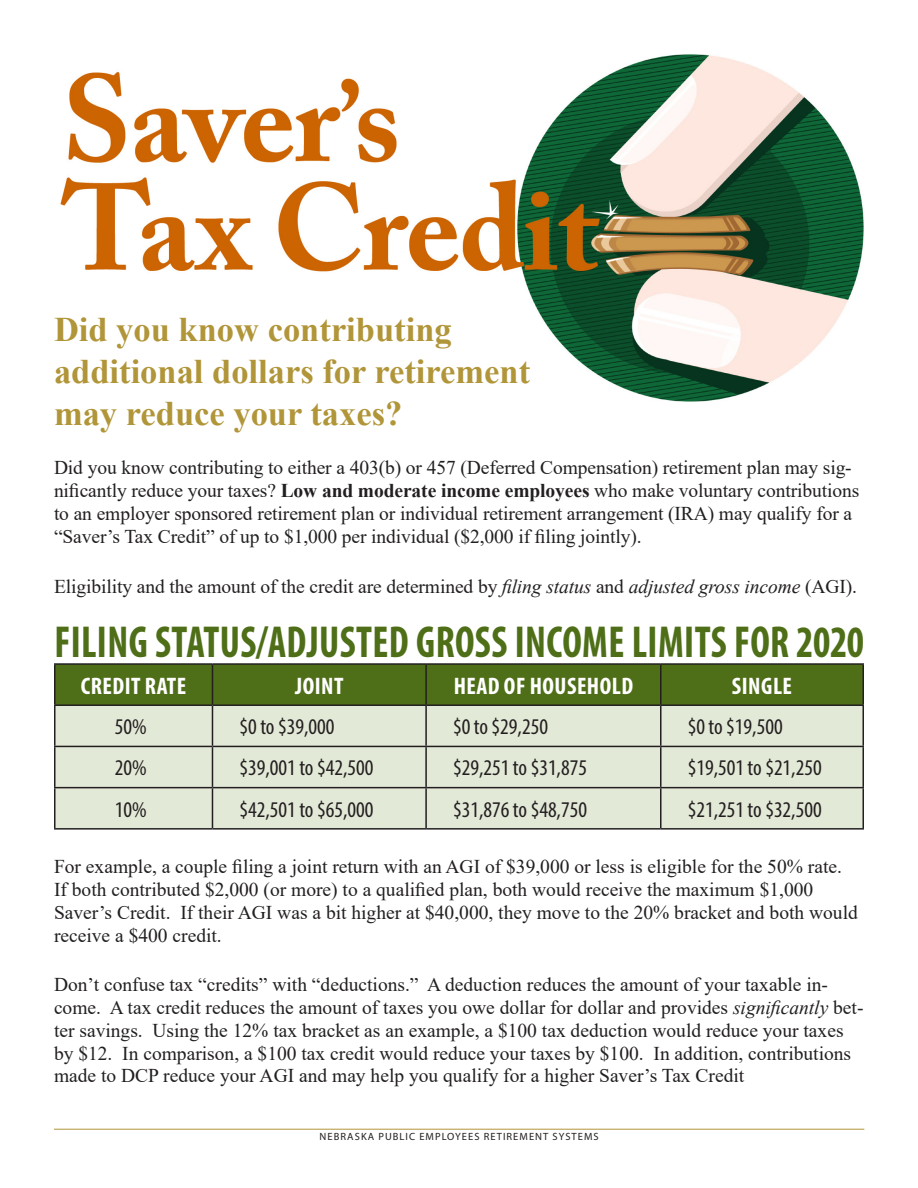
<style>
.page{position:relative;width:918px;height:1188px;background:#fff}
.page>*{position:absolute;margin:0;border:0;box-sizing:border-box;transform-origin:0 0}
.HB_BODY{font:700 condensed 45px "Myriad Pro";letter-spacing:.01em;color:#4e6e17;scale:.9 1}
.Newsletter_Body-Stan{font:700 34.5px/41.7px "Times New Roman";color:#b19539}
.t1{font:700 condensed 24px "Myriad Pro";letter-spacing:.02em;color:#fff}
.t2{font:condensed 22.5px "Myriad Pro";color:#231f20}
.Newsletter_Body-Stan-2{font:19.5px/22.8px "Times New Roman";color:#231f20}
.t3{font:10.5px "Myriad Pro";letter-spacing:.1em;color:#231f20}
.s1{font-weight:700}
.s2{font-style:italic}
</style>
<div class="page">
<img style="left:60px;top:54px;width:804px;height:347px">
<div style="left:56px;top:665px;width:806px;height:39px;background:#4e6e17"></div>
<div style="left:56px;top:706px;width:806px;height:122px;background:#e3e9d7"></div>
<hr style="left:54px;top:663px;width:158px;height:2px;background:#231f20">
<hr style="left:54px;top:665px;width:2px;height:39px;background:#231f20">
<hr style="left:212px;top:663px;width:214px;height:2px;background:#231f20">
<hr style="left:212px;top:665px;width:1px;height:39px;background:#231f20">
<hr style="left:426px;top:663px;width:235px;height:2px;background:#231f20">
<hr style="left:425px;top:665px;width:2px;height:39px;background:#231f20">
<hr style="left:661px;top:663px;width:203px;height:2px;background:#231f20">
<hr style="left:660px;top:665px;width:2px;height:39px;background:#231f20">
<hr style="left:862px;top:665px;width:2px;height:39px;background:#231f20">
<hr style="left:54px;top:704px;width:158px;height:2px;background:#231f20">
<hr style="left:54px;top:706px;width:2px;height:40px;background:#231f20">
<hr style="left:212px;top:704px;width:214px;height:2px;background:#231f20">
<hr style="left:212px;top:706px;width:1px;height:40px;background:#231f20">
<hr style="left:426px;top:704px;width:235px;height:2px;background:#231f20">
<hr style="left:425px;top:706px;width:2px;height:40px;background:#231f20">
<hr style="left:661px;top:704px;width:203px;height:2px;background:#231f20">
<hr style="left:660px;top:706px;width:2px;height:40px;background:#231f20">
<hr style="left:862px;top:706px;width:2px;height:40px;background:#231f20">
<hr style="left:54px;top:746px;width:158px;height:1px;background:#231f20">
<hr style="left:54px;top:747px;width:2px;height:40px;background:#231f20">
<hr style="left:212px;top:746px;width:214px;height:1px;background:#231f20">
<hr style="left:212px;top:747px;width:1px;height:40px;background:#231f20">
<hr style="left:426px;top:746px;width:235px;height:1px;background:#231f20">
<hr style="left:425px;top:747px;width:2px;height:40px;background:#231f20">
<hr style="left:661px;top:746px;width:203px;height:1px;background:#231f20">
<hr style="left:660px;top:747px;width:2px;height:40px;background:#231f20">
<hr style="left:862px;top:747px;width:2px;height:40px;background:#231f20">
<hr style="left:54px;top:787px;width:158px;height:1px;background:#231f20">
<hr style="left:54px;top:788px;width:2px;height:40px;background:#231f20">
<hr style="left:212px;top:787px;width:214px;height:1px;background:#231f20">
<hr style="left:212px;top:788px;width:1px;height:40px;background:#231f20">
<hr style="left:426px;top:787px;width:235px;height:1px;background:#231f20">
<hr style="left:425px;top:788px;width:2px;height:40px;background:#231f20">
<hr style="left:661px;top:787px;width:203px;height:1px;background:#231f20">
<hr style="left:660px;top:788px;width:2px;height:40px;background:#231f20">
<hr style="left:862px;top:788px;width:2px;height:40px;background:#231f20">
<hr style="left:54px;top:828px;width:158px;height:2px;background:#231f20">
<hr style="left:212px;top:828px;width:214px;height:2px;background:#231f20">
<hr style="left:426px;top:828px;width:235px;height:2px;background:#231f20">
<hr style="left:661px;top:828px;width:203px;height:2px;background:#231f20">
<hr style="left:54px;top:1129px;width:810px;height:1px;background:#b19539">
<p class="Newsletter_Body-Stan" style="left:54px;top:308px;width:478px">Did you know contributing additional dollars for retirement may reduce your taxes?</p>
<p class="Newsletter_Body-Stan-2" style="left:54px;top:456px;width:807px">Did you know contributing to either a 403(b) or 457 (Deferred Compensation) retirement plan may sig&shy;nificantly reduce your taxes? <span class="s1">Low and moderate income employees</span> who make voluntary contributions to an employer sponsored retirement plan or individual retirement arrangement (IRA) may qualify for a “Saver’s Tax Credit” of up to $1,000 per individual ($2,000 if filing jointly).</p>
<p class="Newsletter_Body-Stan-2" style="left:54px;top:574px;width:805px">Eligibility and the amount of the credit are determined by <span class="s2">filing status</span> and <span class="s2">adjusted gross income</span> (AGI).</p>
<p class="HB_BODY" style="left:54px;top:614px;width:901px">FILING STATUS/ADJUSTED GROSS INCOME LIMITS FOR 2020</p>
<p class="t1" style="left:81px;top:671px;width:107px">CREDIT RATE</p>
<p class="t1" style="left:295px;top:671px;width:50px">JOINT</p>
<p class="t1" style="left:454px;top:671px;width:181px">HEAD OF HOUSEHOLD</p>
<p class="t1" style="left:732px;top:671px;width:62px">SINGLE</p>
<p class="t2" style="left:115px;top:713px;width:33px">50%</p>
<p class="t2" style="left:239px;top:713px;width:96px">$0 to $39,000</p>
<p class="t2" style="left:453px;top:713px;width:96px">$0 to $29,250</p>
<p class="t2" style="left:688px;top:713px;width:96px">$0 to $19,500</p>
<p class="t2" style="left:115px;top:754px;width:33px">20%</p>
<p class="t2" style="left:239px;top:754px;width:135px">$39,001 to $42,500</p>
<p class="t2" style="left:453px;top:754px;width:135px">$29,251 to $31,875</p>
<p class="t2" style="left:688px;top:754px;width:135px">$19,501 to $21,250</p>
<p class="t2" style="left:115px;top:796px;width:33px">10%</p>
<p class="t2" style="left:239px;top:796px;width:135px">$42,501 to $65,000</p>
<p class="t2" style="left:453px;top:796px;width:135px">$31,876 to $48,750</p>
<p class="t2" style="left:688px;top:796px;width:135px">$21,251 to $32,500</p>
<p class="Newsletter_Body-Stan-2" style="left:54px;top:855px;width:805px">For example, a couple filing a joint return with an AGI of $39,000 or less is eligible for the 50% rate.<br>If both contributed $2,000 (or more) to a qualified plan, both would receive the maximum $1,000<br>Saver’s Credit. If their AGI was a bit higher at $40,000, they move to the 20% bracket and both would receive a $400 credit.</p>
<p class="Newsletter_Body-Stan-2" style="left:54px;top:973px;width:811px">Don’t confuse tax “credits” with “deductions.” A deduction reduces the amount of your taxable in&shy;come. A tax credit reduces the amount of taxes you owe dollar for dollar and provides <span class="s2">significantly</span> bet&shy;ter savings. Using the 12% tax bracket as an example, a $100 tax deduction would reduce your taxes by $12. In comparison, a $100 tax credit would reduce your taxes by $100. In addition, contributions made to DCP reduce your AGI and may help you qualify for a higher Saver’s Tax Credit</p>
<p class="t3" style="left:320px;top:1130px;width:281px">NEBRASKA PUBLIC EMPLOYEES RETIREMENT SYSTEMS</p>
</div>
